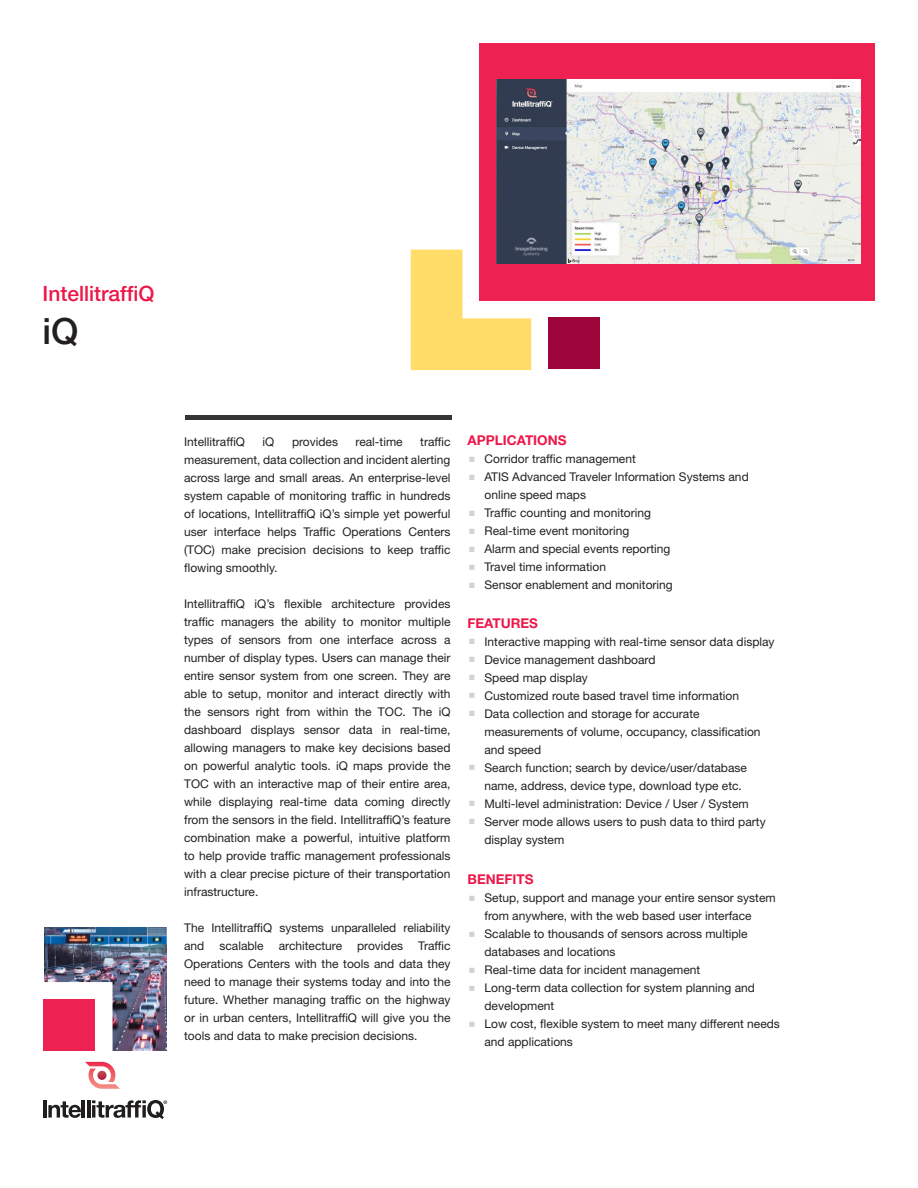
<style>
.page{position:relative;width:918px;height:1188px;background:#fff}
.page>*{position:absolute;margin:0;border:0;box-sizing:border-box;transform-origin:0 0}
.t1{font:500 36px "Helvetica Neue LT";color:#231f20}
.t2{font:500 21px "Helvetica Neue LT";color:#ed1748}
.Red_Subheads{font:700 13.5px "Helvetica Neue LT Std";color:#ed1748}
.Paragraph{font:12px/18px "Helvetica Neue LT Std";color:#231f20}
</style>
<div class="page">
<div style="left:548px;top:318px;width:52px;height:51px;background:#9d053a"></div>
<div style="left:480px;top:43px;width:395px;height:258px;background:#ed2152"></div>
<hr style="left:185px;top:416px;width:267px;height:4px;background:#363536">
<svg style="left:411px;top:250px;width:120px;height:120px"></svg>
<img style="left:44px;top:928px;width:123px;height:123px">
<hr style="left:43px;top:1100px;width:4px;height:18px;background:#201d1e">
<svg style="left:48px;top:1101px;width:33px;height:17px"></svg>
<hr style="left:82px;top:1100px;width:3px;height:18px;background:#201d1e">
<hr style="left:87px;top:1100px;width:3px;height:18px;background:#201d1e">
<svg style="left:92px;top:1100px;width:75px;height:19px"></svg>
<svg style="left:85px;top:1062px;width:35px;height:27px"></svg>
<img style="left:496px;top:79px;width:364px;height:184px">
<p class="t2" style="left:43px;top:281px;width:114px">IntellitraffiQ</p>
<p class="t1" style="left:43px;top:310px;width:38px">iQ</p>
<p class="Paragraph" style="left:184px;top:432px;width:62px">IntellitraffiQ</p>
<p class="Paragraph" style="left:263px;top:432px;width:13px">iQ</p>
<p class="Paragraph" style="left:292px;top:432px;width:48px">provides</p>
<p class="Paragraph" style="left:356px;top:432px;width:49px">real-time</p>
<p class="Paragraph" style="left:184px;top:432px;width:268px;text-align:justify;text-indent:236px">traffic measurement, data collection and incident alerting across large and small areas. An enterprise-level system capable of monitoring traffic in hundreds of locations, IntellitraffiQ iQ’s simple yet powerful user interface helps Traffic Operations Centers (TOC) make precision decisions to keep traffic flowing smoothly.</p>
<p class="Paragraph" style="left:184px;top:594px;width:268px;text-align:justify">IntellitraffiQ iQ’s flexible architecture provides traffic managers the ability to monitor multiple types of sensors from one interface across a number of display types. Users can manage their entire sensor system from one screen. They are able to setup, monitor and interact directly with the sensors right from within the TOC. The iQ dashboard displays sensor data in real-time, allowing managers to make key decisions based on powerful analytic tools. iQ maps provide the TOC with an interactive map of their entire area, while displaying real-time data coming directly from the sensors in the field. IntellitraffiQ’s feature combination make a powerful, intuitive platform to help provide traffic management professionals with a clear precise picture of their transportation infrastructure.</p>
<p class="Paragraph" style="left:184px;top:918px;width:268px">The IntellitraffiQ systems unparalleled reliability and</p>
<p class="Paragraph" style="left:184px;top:936px;width:268px;text-align:justify;text-indent:234px">Traffic Operations Centers with the tools and data they need to manage their systems today and into the future. Whether managing traffic on the highway or in urban centers, IntellitraffiQ will give you the tools and data to make precision decisions.</p>
<p class="Paragraph" style="left:219px;top:936px;width:46px">scalable</p>
<p class="Paragraph" style="left:279px;top:936px;width:65px">architecture</p>
<p class="Paragraph" style="left:357px;top:936px;width:48px">provides</p>
<p class="Red_Subheads" style="left:468px;top:432px;width:100px">APPLICATIONS</p>
<p class="Paragraph" style="left:485px;top:450px;width:153px">Corridor traffic management</p>
<p class="Paragraph" style="left:485px;top:468px;width:266px">ATIS Advanced Traveler Information Systems and online speed maps</p>
<p class="Paragraph" style="left:485px;top:504px;width:168px">Traffic counting and monitoring</p>
<p class="Paragraph" style="left:485px;top:522px;width:146px">Real-time event monitoring</p>
<p class="Paragraph" style="left:485px;top:540px;width:188px">Alarm and special events reporting</p>
<p class="Paragraph" style="left:485px;top:558px;width:123px">Travel time information</p>
<p class="Paragraph" style="left:485px;top:576px;width:190px">Sensor enablement and monitoring</p>
<p class="Red_Subheads" style="left:468px;top:614px;width:72px">FEATURES</p>
<p class="Paragraph" style="left:485px;top:632px;width:292px">Interactive mapping with real-time sensor data display</p>
<p class="Paragraph" style="left:485px;top:650px;width:172px">Device management dashboard</p>
<p class="Paragraph" style="left:485px;top:668px;width:105px">Speed map display</p>
<p class="Paragraph" style="left:485px;top:686px;width:256px">Customized route based travel time information</p>
<p class="Paragraph" style="left:485px;top:704px;width:278px">Data collection and storage for accurate measurements of volume, occupancy, classification and speed</p>
<p class="Paragraph" style="left:485px;top:758px;width:264px">Search function; search by device/user/database name, address, device type, download type etc.</p>
<p class="Paragraph" style="left:485px;top:794px;width:266px">Multi-level administration: Device / User / System</p>
<p class="Paragraph" style="left:485px;top:812px;width:283px">Server mode allows users to push data to third party display system</p>
<p class="Red_Subheads" style="left:468px;top:871px;width:68px">BENEFITS</p>
<p class="Paragraph" style="left:485px;top:889px;width:293px">Setup, support and manage your entire sensor system from anywhere, with the web based user interface</p>
<p class="Paragraph" style="left:485px;top:925px;width:265px">Scalable to thousands of sensors across multiple databases and locations</p>
<p class="Paragraph" style="left:485px;top:961px;width:217px">Real-time data for incident management</p>
<p class="Paragraph" style="left:485px;top:979px;width:272px">Long-term data collection for system planning and development</p>
<p class="Paragraph" style="left:485px;top:1015px;width:297px">Low cost, flexible system to meet many different needs and applications</p>
</div>
